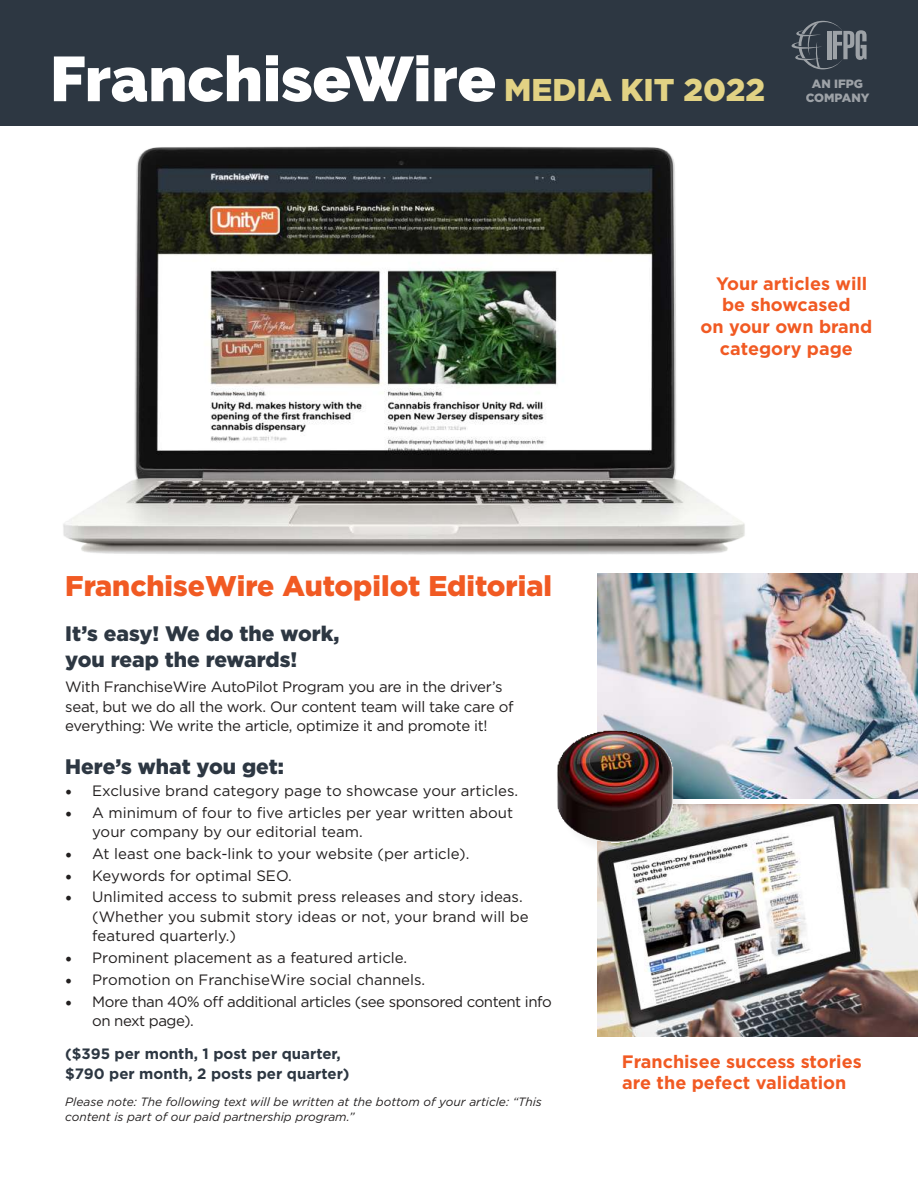
<style>
.page{position:relative;width:918px;height:1188px;background:#fff}
.page>*{position:absolute;margin:0;border:0;box-sizing:border-box;transform-origin:0 0}
.t1{font:900 63px "Raleway";color:#fff}
.t2{font:900 28.5px "Gotham";color:#f15a23}
.t3{font:900 21px/25.5px "Gotham";color:#2d3742}
.t4{font:700 18px/21.6px "Gotham";color:#f15a23}
.t5{font:15px/19.5px "Gotham";color:#221f1f}
.t6{font:15px/19.5px "Gotham";letter-spacing:-.02em;color:#221f1f}
.t7{font:15px/19.5px "Gotham";letter-spacing:-.03em;color:#221f1f}
.t8{font:700 15px/19.5px "Gotham";color:#2d3742}
.t9{font:italic 12px/15px "Gotham";color:#221f1f}
.t10{font:900 12px/14.4px "Gotham";color:#fff;text-align:center}
.s1{font-family:"Gotham";font-size:31.5px;color:#e2d284}
.s2{font-family:"Minion Pro";font-size:18px}
</style>
<div class="page">
<div style="left:0;top:0;width:918px;height:126px;background:#2d3742"></div>
<svg style="left:792px;top:21px;width:75px;height:48px;background:#4f5760"></svg>
<img style="left:598px;top:805px;width:320px;height:232px">
<img style="left:598px;top:574px;width:320px;height:225px">
<div style="left:559px;top:733px;width:132px;height:127px;background:#221f1f;opacity:.06"></div>
<img style="left:557px;top:724px;width:137px;height:118px">
<img style="left:63px;top:146px;width:752px;height:428px">
<h1 class="t1" style="left:50px;top:43px;width:717px">FranchiseWire <span class="s1">MEDIA KIT 2022</span></h1>
<p class="t10" style="left:806px;top:77px;width:65px">AN IFPG<br>COMPANY</p>
<p class="t4" style="left:701px;top:274px;width:173px;text-align:center">Your articles will be showcased<br>on your own brand category page</p>
<h2 class="t2" style="left:65px;top:574px;width:488px">FranchiseWire Autopilot Editorial</h2>
<h3 class="t3" style="left:65px;top:622px;width:276px">It’s easy! We do the work, you reap the rewards!</h3>
<p class="t6" style="left:65px;top:678px;width:450px">With FranchiseWire AutoPilot Program you are in the driver’s seat, but we do all the work. Our content team will take care of everything: We write the article, optimize it and promote it!</p>
<h3 class="t3" style="left:65px;top:755px;width:220px">Here’s what you get:</h3>
<p class="t5" style="left:65px;top:782px;width:454px"><span class="s2">•</span> Exclusive brand category page to showcase your articles.</p>
<p class="t5" style="left:92px;top:803px;width:422px;text-indent:-27px"><span class="s2">•</span> A minimum of four to five articles per year written about your company by our editorial team.</p>
<p class="t5" style="left:65px;top:845px;width:406px"><span class="s2">•</span> At least one back-link to your website (per article).</p>
<p class="t5" style="left:65px;top:866px;width:228px"><span class="s2">•</span> Keywords for optimal SEO.</p>
<p class="t5" style="left:92px;top:888px;width:438px;text-indent:-27px"><span class="s2">•</span> Unlimited access to submit press releases and story ideas. (Whether you submit story ideas or not, your brand will be featured quarterly.)</p>
<p class="t5" style="left:65px;top:949px;width:344px"><span class="s2">•</span> Prominent placement as a featured article.</p>
<p class="t5" style="left:65px;top:971px;width:362px"><span class="s2">•</span> Promotion on FranchiseWire social channels.</p>
<p class="t7" style="left:92px;top:992px;width:461px;text-indent:-27px"><span class="s2">•</span> More than 40% off additional articles (see sponsored content info on next page).</p>
<p class="t8" style="left:65px;top:1045px;width:286px">($395 per month, 1 post per quarter, $790 per month, 2 posts per quarter)</p>
<p class="t9" style="left:65px;top:1095px;width:478px">Please note: The following text will be written at the bottom of your article: “This content is part of our paid partnership program.”</p>
<p class="t4" style="left:622px;top:1052px;width:241px">Franchisee success stories are the pefect validation</p>
</div>
